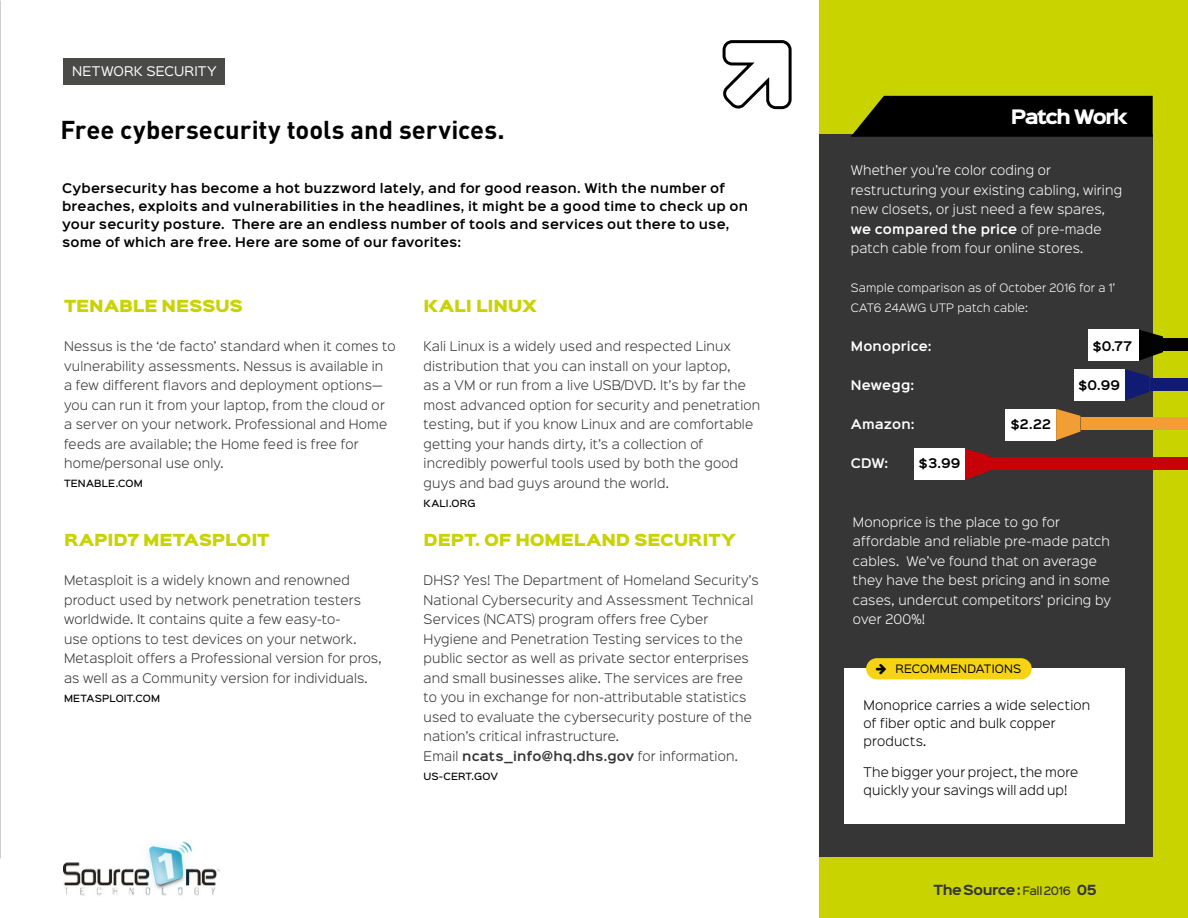
<style>
.page{position:relative;width:1188px;height:918px;background:#fff}
.page>*{position:absolute;margin:0;border:0;box-sizing:border-box;transform-origin:0 0}
.t1{font:700 25.5px "DIN";color:#000}
.t2{font:900 18px "Sinkin Sans 800";letter-spacing:-.085em;color:#fff}
.t3{font:15px "Sinkin Sans 900 X Black";letter-spacing:-.01em;color:#c8d300}
.t4{font:700 12.6px "Sinkin Sans 700";letter-spacing:-.035em;color:#373636}
.t5{font:300 12px/19.5px "Sinkin Sans 300";letter-spacing:.015em;color:#373636}
.t6{font:300 12px/19.5px "Sinkin Sans 300";letter-spacing:.015em;color:#fff}
.t7{font:600 12px/18px "Sinkin Sans 600";letter-spacing:.015em;color:#000}
.t8{font:300 12px/18px "Sinkin Sans 300";letter-spacing:.015em;color:#000}
.t9{font:600 12px "Sinkin Sans 600";letter-spacing:.015em;color:#fff}
.t10{font:600 12px "Sinkin Sans 600";letter-spacing:.015em;color:#373636}
.t11{font:12px "Sinkin Sans 400";letter-spacing:.015em;color:#fff}
.t12{font:300 10.5px/19.5px "Sinkin Sans 300";letter-spacing:.02em;color:#fff}
.t13{font:10.5px "Sinkin Sans 400";letter-spacing:.02em;color:#000}
.t14{font:500 9px "Sinkin Sans 500";letter-spacing:.025em;color:#000}
.s1{font-family:"Sinkin Sans 300";font-weight:300}
.s2{font-family:"Sinkin Sans 500";font-weight:500;font-size:10.5px}
</style>
<div class="page">
<div style="left:819px;top:0;width:369px;height:918px;background:#c8d300"></div>
<div style="left:64px;top:58px;width:161px;height:27px;background:#4a4a49"></div>
<div style="left:819px;top:134px;width:334px;height:723px;background:#373636"></div>
<div style="left:844px;top:668px;width:281px;height:155px;background:#fff"></div>
<div style="left:866px;top:658px;width:166px;height:21px;background:#f6d413;border-radius:11px"></div>
<svg style="left:851px;top:96px;width:302px;height:41px;background:#0b0b00"></svg>
<div style="left:1164px;top:338px;width:24px;height:12px;background:#020203"></div>
<svg style="left:1139px;top:330px;width:24px;height:31px"></svg>
<div style="left:1088px;top:330px;width:51px;height:31px;background:#fff"></div>
<div style="left:1150px;top:378px;width:38px;height:12px;background:#101b74"></div>
<svg style="left:1125px;top:369px;width:25px;height:32px"></svg>
<div style="left:1074px;top:369px;width:51px;height:32px;background:#fff"></div>
<div style="left:1081px;top:418px;width:107px;height:12px;background:#f39e34"></div>
<svg style="left:1056px;top:409px;width:25px;height:31px"></svg>
<div style="left:1005px;top:409px;width:51px;height:31px;background:#fff"></div>
<div style="left:990px;top:457px;width:198px;height:12px;background:#c70009"></div>
<svg style="left:965px;top:449px;width:24px;height:31px"></svg>
<div style="left:914px;top:449px;width:51px;height:31px;background:#fff"></div>
<img style="left:64px;top:841px;width:155px;height:55px">
<svg style="left:722px;top:40px;width:70px;height:70px"></svg>
<p class="t11" style="left:72px;top:61px;width:146px">NETWORK SECURITY</p>
<h1 class="t1" style="left:61px;top:113px;width:446px">Free cybersecurity tools and services.</h1>
<p class="t7" style="left:62px;top:178px;width:688px">Cybersecurity has become a hot buzzword lately, and for good reason. With the number of breaches, exploits and vulnerabilities in the headlines, it might be a good time to check up on your security posture. There are an endless number of tools and services out there to use, some of which are free. Here are some of our favorites:</p>
<p class="t3" style="left:64px;top:298px;width:180px">TENABLE NESSUS</p>
<p class="t5" style="left:64px;top:336px;width:333px">Nessus is the ‘de facto’ standard when it comes to vulnerability assessments. Nessus is available in<br>a few different flavors and deployment options— you can run it from your laptop, from the cloud or a server on your network. Professional and Home feeds are available; the Home feed is free for home/personal use only.</p>
<p class="t14" style="left:64px;top:476px;width:80px">TENABLE.COM</p>
<p class="t3" style="left:64px;top:532px;width:207px">RAPID7 METASPLOIT</p>
<p class="t5" style="left:64px;top:570px;width:319px">Metasploit is a widely known and renowned product used by network penetration testers worldwide. It contains quite a few easy-to-<br>use options to test devices on your network.<br>Metasploit offers a Professional version for pros, as well as a Community version for individuals.</p>
<p class="t14" style="left:64px;top:691px;width:98px">METASPLOIT.COM</p>
<p class="t3" style="left:424px;top:298px;width:115px">KALI LINUX</p>
<p class="t5" style="left:424px;top:336px;width:338px">Kali Linux is a widely used and respected Linux distribution that you can install on your laptop,<br>as a VM or run from a live USB/DVD. It’s by far the most advanced option for security and penetration testing, but if you know Linux and are comfortable getting your hands dirty, it’s a collection of incredibly powerful tools used by both the good guys and bad guys around the world.</p>
<p class="t14" style="left:424px;top:496px;width:54px">KALI.ORG</p>
<p class="t3" style="left:424px;top:532px;width:314px">DEPT. OF HOMELAND SECURITY</p>
<p class="t5" style="left:424px;top:570px;width:337px">DHS? Yes! The Department of Homeland Security’s National Cybersecurity and Assessment Technical Services (NCATS) program offers free Cyber Hygiene and Penetration Testing services to the public sector as well as private sector enterprises and small businesses alike. The services are free to you in exchange for non-attributable statistics used to evaluate the cybersecurity posture of the nation’s critical infrastructure.</p>
<p class="t10" style="left:424px;top:745px;width:316px"><span class="s1">Email</span> ncats_info@hq.dhs.gov <span class="s1">for information.</span></p>
<p class="t14" style="left:424px;top:769px;width:76px">US-CERT.GOV</p>
<h2 class="t2" style="left:1011px;top:108px;width:119px">Patch Work</h2>
<p class="t6" style="left:851px;top:160px;width:273px">Whether you’re color coding or restructuring your existing cabling, wiring new closets, or just need a few spares,</p>
<p class="t9" style="left:851px;top:219px;width:252px">we compared the price <span class="s1">of pre-made</span></p>
<p class="t6" style="left:851px;top:238px;width:234px">patch cable from four online stores.</p>
<p class="t12" style="left:851px;top:278px;width:266px">Sample comparison as of October 2016 for a 1’<br>CAT6 24AWG UTP patch cable:</p>
<p class="t9" style="left:851px;top:336px;width:82px">Monoprice:</p>
<p class="t9" style="left:851px;top:375px;width:65px">Newegg:</p>
<p class="t9" style="left:851px;top:414px;width:65px">Amazon:</p>
<p class="t9" style="left:851px;top:453px;width:39px">CDW:</p>
<p class="t7" style="left:919px;top:453px;width:43px">$3.99</p>
<p class="t7" style="left:1010px;top:414px;width:42px">$2.22</p>
<p class="t7" style="left:1092px;top:336px;width:41px">$0.77</p>
<p class="t7" style="left:1078px;top:375px;width:44px">$0.99</p>
<p class="t6" style="left:853px;top:511px;width:260px">Monoprice is the place to go for affordable and reliable pre-made patch cables. We’ve found that on average they have the best pricing and in some cases, undercut competitors’ pricing by over 200%!</p>
<p class="t13" style="left:895px;top:660px;width:127px">RECOMMENDATIONS</p>
<p class="t8" style="left:864px;top:696px;width:228px">Monoprice carries a wide selection of fiber optic and bulk copper products.</p>
<p class="t8" style="left:864px;top:762px;width:216px">The bigger your project, the more quickly your savings will add up!</p>
<p class="t4" style="left:933px;top:883px;width:165px">The Source : <span class="s2">Fall 2016</span> 05</p>
</div>
